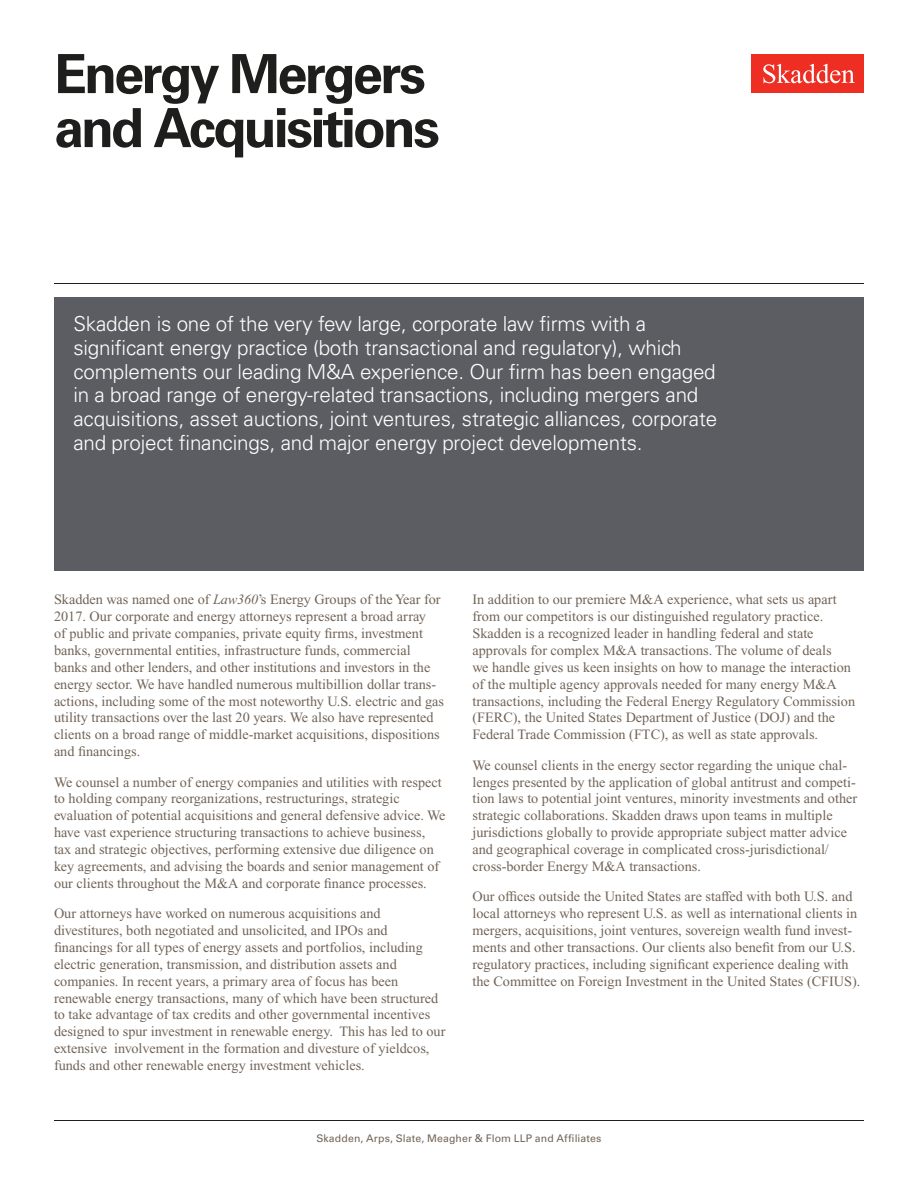
<style>
.page{position:relative;width:918px;height:1188px;background:#fff}
.page>*{position:absolute;margin:0;border:0;box-sizing:border-box;transform-origin:0 0}
.Practice_Area{font:700 54px/54px "Univers LT Std";letter-spacing:-.05em;color:#1e1e1d}
.Feature_Box{font:300 20.7px/23.5px "Univers LT Std";letter-spacing:-.01em;color:#fff}
.Main_Body{font:14.25px/16.8px "Times New Roman PS Std";color:#726458}
.t1{font:10.5px "Univers LT Std";letter-spacing:.01em;color:#726458}
.s1{font-style:italic}
</style>
<div class="page">
<div style="left:752px;top:54px;width:112px;height:39px;background:#ee2e22"></div>
<svg style="left:763px;top:64px;width:92px;height:19px"></svg>
<div style="left:54px;top:297px;width:810px;height:273px;background:#5b5d62"></div>
<hr style="left:54px;top:1120px;width:810px;height:1px;background:#1e1e1d">
<hr style="left:54px;top:283px;width:810px;height:1px;background:#1e1e1d">
<h1 class="Practice_Area" style="left:54px;top:48px;width:387px">Energy Mergers and Acquisitions</h1>
<p class="Feature_Box" style="left:74px;top:312px;width:645px">Skadden is one of the very few large, corporate law firms with a significant energy practice (both transactional and regulatory), which complements our leading M&amp;A experience. Our firm has been engaged in a broad range of energy-related transactions, including mergers and acquisitions, asset auctions, joint ventures, strategic alliances, corporate and project financings, and major energy project developments.</p>
<p class="Main_Body" style="left:54px;top:591px;width:391px">Skadden was named one of <span class="s1">Law360</span>’s Energy Groups of the Year for 2017. Our corporate and energy attorneys represent a broad array<br>of public and private companies, private equity firms, investment banks, governmental entities, infrastructure funds, commercial banks and other lenders, and other institutions and investors in the energy sector. We have handled numerous multibillion dollar trans&shy;actions, including some of the most noteworthy U.S. electric and gas utility transactions over the last 20 years. We also have represented clients on a broad range of middle-market acquisitions, dispositions and financings.</p>
<p class="Main_Body" style="left:54px;top:773px;width:393px">We counsel a number of energy companies and utilities with respect to holding company reorganizations, restructurings, strategic evaluation of potential acquisitions and general defensive advice. We have vast experience structuring transactions to achieve business, tax and strategic objectives, performing extensive due diligence on key agreements, and advising the boards and senior management of our clients throughout the M&amp;A and corporate finance processes.</p>
<p class="Main_Body" style="left:54px;top:905px;width:393px">Our attorneys have worked on numerous acquisitions and divestitures, both negotiated and unsolicited, and IPOs and financings for all types of energy assets and portfolios, including electric generation, transmission, and distribution assets and companies. In recent years, a primary area of focus has been renewable energy transactions, many of which have been structured to take advantage of tax credits and other governmental incentives designed to spur investment in renewable energy. This has led to our extensive involvement in the formation and divesture of yieldcos, funds and other renewable energy investment vehicles.</p>
<p class="Main_Body" style="left:472px;top:591px;width:384px">In addition to our premiere M&amp;A experience, what sets us apart from our competitors is our distinguished regulatory practice.<br>Skadden is a recognized leader in handling federal and state approvals for complex M&amp;A transactions. The volume of deals<br>we handle gives us keen insights on how to manage the interaction of the multiple agency approvals needed for many energy M&amp;A transactions, including the Federal Energy Regulatory Commission (FERC), the United States Department of Justice (DOJ) and the Federal Trade Commission (FTC), as well as state approvals.</p>
<p class="Main_Body" style="left:472px;top:757px;width:386px">We counsel clients in the energy sector regarding the unique chal&shy;lenges presented by the application of global antitrust and competi&shy;tion laws to potential joint ventures, minority investments and other strategic collaborations. Skadden draws upon teams in multiple jurisdictions globally to provide appropriate subject matter advice and geographical coverage in complicated cross-jurisdictional/ cross-border Energy M&amp;A transactions.</p>
<p class="Main_Body" style="left:472px;top:888px;width:389px">Our offices outside the United States are staffed with both U.S. and local attorneys who represent U.S. as well as international clients in mergers, acquisitions, joint ventures, sovereign wealth fund invest&shy;ments and other transactions. Our clients also benefit from our U.S. regulatory practices, including significant experience dealing with the Committee on Foreign Investment in the United States (CFIUS).</p>
<p class="t1" style="left:316px;top:1132px;width:287px">Skadden, Arps, Slate, Meagher &amp; Flom LLP and Affiliates</p>
</div>
